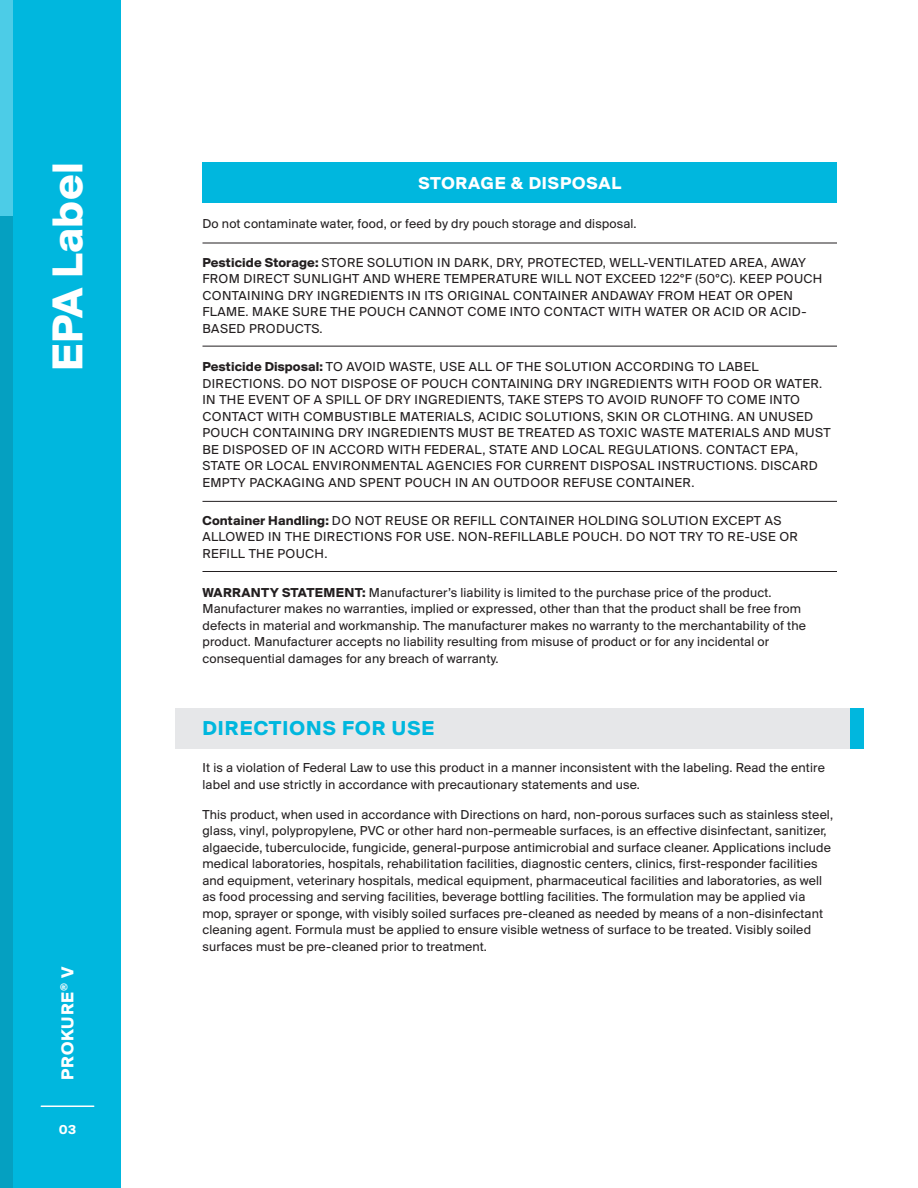
<style>
.page{position:relative;width:918px;height:1188px;background:#fff}
.page>*{position:absolute;margin:0;border:0;box-sizing:border-box;transform-origin:0 0}
.t1{font:700 45px "Suisse BP Intl";letter-spacing:.01em;color:#fff}
.t2{font:700 21px "Suisse BP Intl";letter-spacing:.05em;color:#00b7de}
.t3{font:700 18px "Suisse BP Intl";letter-spacing:.05em;color:#fff}
.t4{font:13.5px/16.5px "Suisse BP Intl";letter-spacing:.01em;color:#231f20}
.t5{font:700 13.5px "Suisse BP Intl";color:#fff}
.s1{font-weight:700}
</style>
<div class="page">
<div style="left:0;top:0;width:122px;height:1188px;background:#00b7de"></div>
<hr style="left:41px;top:1106px;width:53px;height:1px;background:#fff">
<div style="left:0;top:216px;width:14px;height:972px;background:#05a0c1"></div>
<div style="left:0;top:0;width:14px;height:216px;background:#4ccce7"></div>
<div style="left:202px;top:162px;width:635px;height:40px;background:#00b7de"></div>
<hr style="left:202px;top:571px;width:635px;height:1px;background:#231f20">
<hr style="left:202px;top:501px;width:635px;height:1px;background:#231f20">
<hr style="left:202px;top:346px;width:635px;height:1px;background:#231f20">
<hr style="left:202px;top:243px;width:635px;height:1px;background:#231f20">
<div style="left:176px;top:708px;width:674px;height:40px;background:#e6e7e9"></div>
<div style="left:850px;top:708px;width:14px;height:40px;background:#00b7de"></div>
<h1 class="t1" style="left:41px;top:371px;width:211px;rotate:-90deg">EPA Label</h1>
<h3 class="t3" style="left:57px;top:1080px;width:115px;rotate:-90deg">PROKURE<sup>®</sup> V</h3>
<p class="t5" style="left:59px;top:1122px;width:19px">03</p>
<h3 class="t3" style="left:418px;top:172px;width:204px">STORAGE &amp; DISPOSAL</h3>
<p class="t4" style="left:202px;top:215px;width:436px">Do not contaminate water, food, or feed by dry pouch storage and disposal.</p>
<p class="t4" style="left:202px;top:254px;width:621px"><span class="s1">Pesticide Storage:</span> STORE SOLUTION IN DARK, DRY, PROTECTED, WELL-VENTILATED AREA, AWAY FROM DIRECT SUNLIGHT AND WHERE TEMPERATURE WILL NOT EXCEED 122°F (50°C). KEEP POUCH CONTAINING DRY INGREDIENTS IN ITS ORIGINAL CONTAINER ANDAWAY FROM HEAT OR OPEN FLAME. MAKE SURE THE POUCH CANNOT COME INTO CONTACT WITH WATER OR ACID OR ACID-BASED PRODUCTS.</p>
<p class="t4" style="left:202px;top:358px;width:630px"><span class="s1">Pesticide Disposal:</span> TO AVOID WASTE, USE ALL OF THE SOLUTION ACCORDING TO LABEL DIRECTIONS. DO NOT DISPOSE OF POUCH CONTAINING DRY INGREDIENTS WITH FOOD OR WATER.<br>IN THE EVENT OF A SPILL OF DRY INGREDIENTS, TAKE STEPS TO AVOID RUNOFF TO COME INTO CONTACT WITH COMBUSTIBLE MATERIALS, ACIDIC SOLUTIONS, SKIN OR CLOTHING. AN UNUSED POUCH CONTAINING DRY INGREDIENTS MUST BE TREATED AS TOXIC WASTE MATERIALS AND MUST BE DISPOSED OF IN ACCORD WITH FEDERAL, STATE AND LOCAL REGULATIONS. CONTACT EPA, STATE OR LOCAL ENVIRONMENTAL AGENCIES FOR CURRENT DISPOSAL INSTRUCTIONS. DISCARD EMPTY PACKAGING AND SPENT POUCH IN AN OUTDOOR REFUSE CONTAINER.</p>
<p class="t4" style="left:202px;top:512px;width:597px"><span class="s1">Container Handling:</span> DO NOT REUSE OR REFILL CONTAINER HOLDING SOLUTION EXCEPT AS<br>ALLOWED IN THE DIRECTIONS FOR USE. NON-REFILLABLE POUCH. DO NOT TRY TO RE-USE OR<br>REFILL THE POUCH.</p>
<p class="t4" style="left:202px;top:584px;width:605px"><span class="s1">WARRANTY STATEMENT:</span> Manufacturer’s liability is limited to the purchase price of the product.<br>Manufacturer makes no warranties, implied or expressed, other than that the product shall be free from defects in material and workmanship. The manufacturer makes no warranty to the merchantability of the product. Manufacturer accepts no liability resulting from misuse of product or for any incidental or consequential damages for any breach of warranty.</p>
<h2 class="t2" style="left:202px;top:716px;width:233px">DIRECTIONS FOR USE</h2>
<p class="t4" style="left:202px;top:759px;width:624px">It is a violation of Federal Law to use this product in a manner inconsistent with the labeling. Read the entire label and use strictly in accordance with precautionary statements and use.</p>
<p class="t4" style="left:202px;top:806px;width:632px">This product, when used in accordance with Directions on hard, non-porous surfaces such as stainless steel, glass, vinyl, polypropylene, PVC or other hard non-permeable surfaces, is an effective disinfectant, sanitizer, algaecide, tuberculocide, fungicide, general-purpose antimicrobial and surface cleaner. Applications include medical laboratories, hospitals, rehabilitation facilities, diagnostic centers, clinics, first-responder facilities and equipment, veterinary hospitals, medical equipment, pharmaceutical facilities and laboratories, as well as food processing and serving facilities, beverage bottling facilities. The formulation may be applied via mop, sprayer or sponge, with visibly soiled surfaces pre-cleaned as needed by means of a non-disinfectant cleaning agent. Formula must be applied to ensure visible wetness of surface to be treated. Visibly soiled surfaces must be pre-cleaned prior to treatment.</p>
</div>
